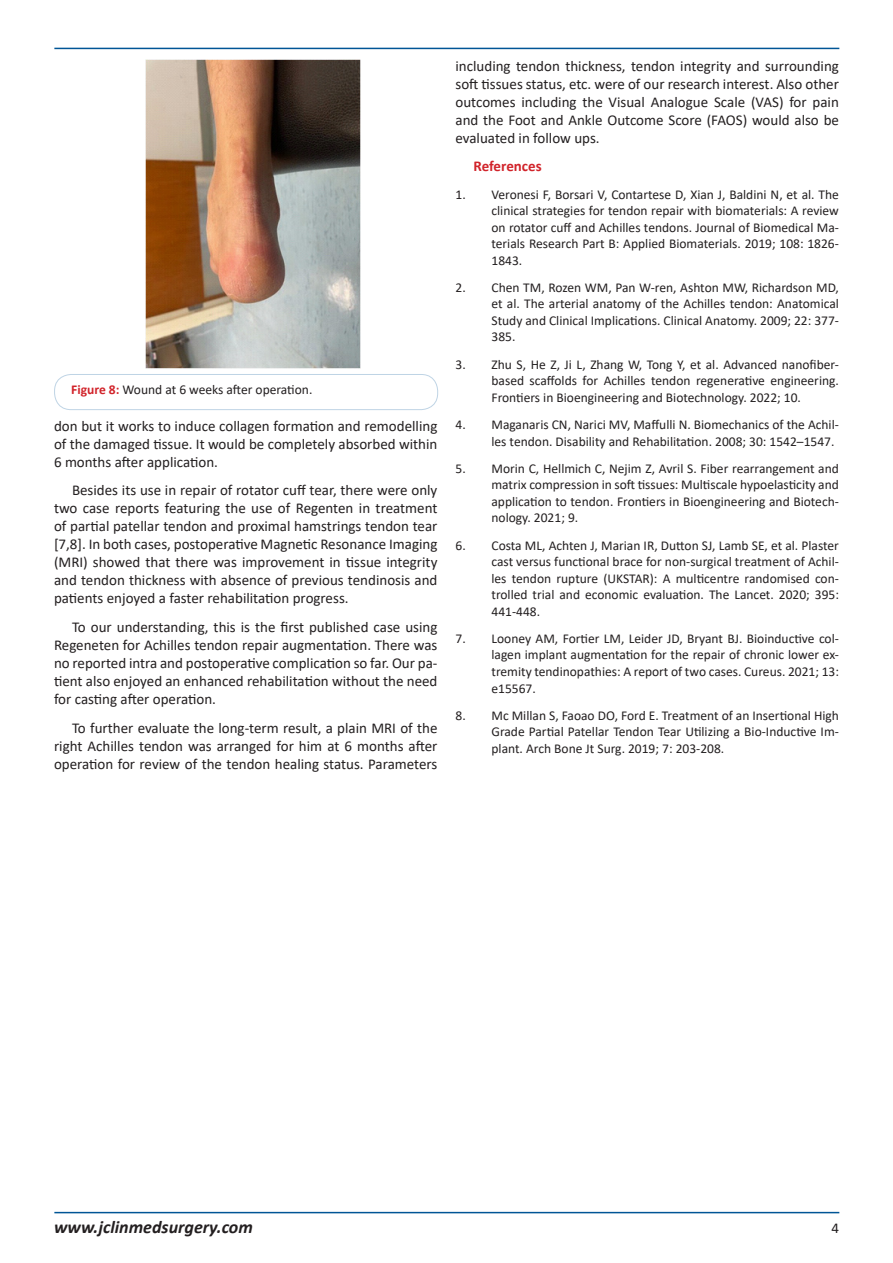
<style>
.page{position:relative;width:893px;height:1263px;background:#fff}
.page>*{position:absolute;margin:0;border:0;box-sizing:border-box;transform-origin:0 0}
.t1{font:italic 700 18px "Calibri";color:#231f20}
.t2{font:15px/18px "Calibri";color:#231f20;text-align:justify}
.t3{font:700 15px "Calibri";color:#d1232a}
.t4{font:13.5px/16.5px "Calibri";color:#231f20;text-align:justify}
.s1{font-weight:700;color:#d1232a}
</style>
<div class="page">
<hr style="left:54px;top:48px;width:785px;height:1px;background:#005596">
<hr style="left:54px;top:1212px;width:785px;height:1px;background:#005596">
<img style="left:146px;top:59px;width:215px;height:310px">
<div style="left:54px;top:374px;width:384px;height:36px;border:1px solid #bfd4e5;border-radius:17px"></div>
<p class="t4" style="left:71px;top:381px;width:243px"><span class="s1">Figure 8:</span> Wound at 6 weeks after operation.</p>
<p class="t2" style="left:54px;top:416px;width:385px">don but it works to induce collagen formation and remodelling of the damaged tissue. It would be completely absorbed within 6 months after application.</p>
<p class="t2" style="left:54px;top:481px;width:385px;text-indent:18px">Besides its use in repair of rotator cuff tear, there were only two case reports featuring the use of Regenten in treatment of partial patellar tendon and proximal hamstrings tendon tear [7,8]. In both cases, postoperative Magnetic Resonance Imaging (MRI) showed that there was improvement in tissue integrity and tendon thickness with absence of previous tendinosis and patients enjoyed a faster rehabilitation progress.</p>
<p class="t2" style="left:54px;top:618px;width:385px;text-indent:18px">To our understanding, this is the first published case using Regeneten for Achilles tendon repair augmentation. There was no reported intra and postoperative complication so far. Our pa&shy;tient also enjoyed an enhanced rehabilitation without the need for casting after operation.</p>
<p class="t2" style="left:54px;top:719px;width:385px;text-indent:18px">To further evaluate the long-term result, a plain MRI of the right Achilles tendon was arranged for him at 6 months after operation for review of the tendon healing status. Parameters</p>
<p class="t2" style="left:455px;top:56px;width:385px">including tendon thickness, tendon integrity and surrounding soft tissues status, etc. were of our research interest. Also other outcomes including the Visual Analogue Scale (VAS) for pain and the Foot and Ankle Outcome Score (FAOS) would also be evaluated in follow ups.</p>
<p class="t3" style="left:473px;top:156px;width:70px">References</p>
<p class="t4" style="left:491px;top:186px;width:349px;text-indent:-36px">1. Veronesi F, Borsari V, Contartese D, Xian J, Baldini N, et al. The clinical strategies for tendon repair with biomaterials: A review on rotator cuff and Achilles tendons. Journal of Biomedical Ma&shy;terials Research Part B: Applied Biomaterials. 2019; 108: 1826- 1843.</p>
<p class="t4" style="left:491px;top:279px;width:349px;text-indent:-36px">2. Chen TM, Rozen WM, Pan W-ren, Ashton MW, Richardson MD, et al. The arterial anatomy of the Achilles tendon: Anatomical Study and Clinical Implications. Clinical Anatomy. 2009; 22: 377- 385.</p>
<p class="t4" style="left:491px;top:356px;width:349px;text-indent:-36px">3. Zhu S, He Z, Ji L, Zhang W, Tong Y, et al. Advanced nanofiber&shy;based scaffolds for Achilles tendon regenerative engineering.<br>Frontiers in Bioengineering and Biotechnology. 2022; 10.</p>
<p class="t4" style="left:491px;top:416px;width:349px;text-indent:-36px">4. Maganaris CN, Narici MV, Maffulli N. Biomechanics of the Achil&shy;les tendon. Disability and Rehabilitation. 2008; 30: 1542–1547.</p>
<p class="t4" style="left:491px;top:460px;width:349px;text-indent:-36px">5. Morin C, Hellmich C, Nejim Z, Avril S. Fiber rearrangement and matrix compression in soft tissues: Multiscale hypoelasticity and application to tendon. Frontiers in Bioengineering and Biotech&shy;nology. 2021; 9.</p>
<p class="t4" style="left:491px;top:537px;width:349px;text-indent:-36px">6. Costa ML, Achten J, Marian IR, Dutton SJ, Lamb SE, et al. Plaster cast versus functional brace for non-surgical treatment of Achil&shy;les tendon rupture (UKSTAR): A multicentre randomised con&shy;trolled trial and economic evaluation. The Lancet. 2020; 395:<br>441-448.</p>
<p class="t4" style="left:491px;top:630px;width:349px;text-indent:-36px">7. Looney AM, Fortier LM, Leider JD, Bryant BJ. Bioinductive col&shy;lagen implant augmentation for the repair of chronic lower ex&shy;tremity tendinopathies: A report of two cases. Cureus. 2021; 13: e15567.</p>
<p class="t4" style="left:491px;top:707px;width:349px;text-indent:-36px">8. Mc Millan S, Faoao DO, Ford E. Treatment of an Insertional High Grade Partial Patellar Tendon Tear Utilizing a Bio-Inductive Im&shy;plant. Arch Bone Jt Surg. 2019; 7: 203-208.</p>
<p class="t1" style="left:54px;top:1214px;width:200px">www.jclinmedsurgery.com</p>
<p class="t2" style="left:831px;top:1218px;width:9px">4</p>
</div>
